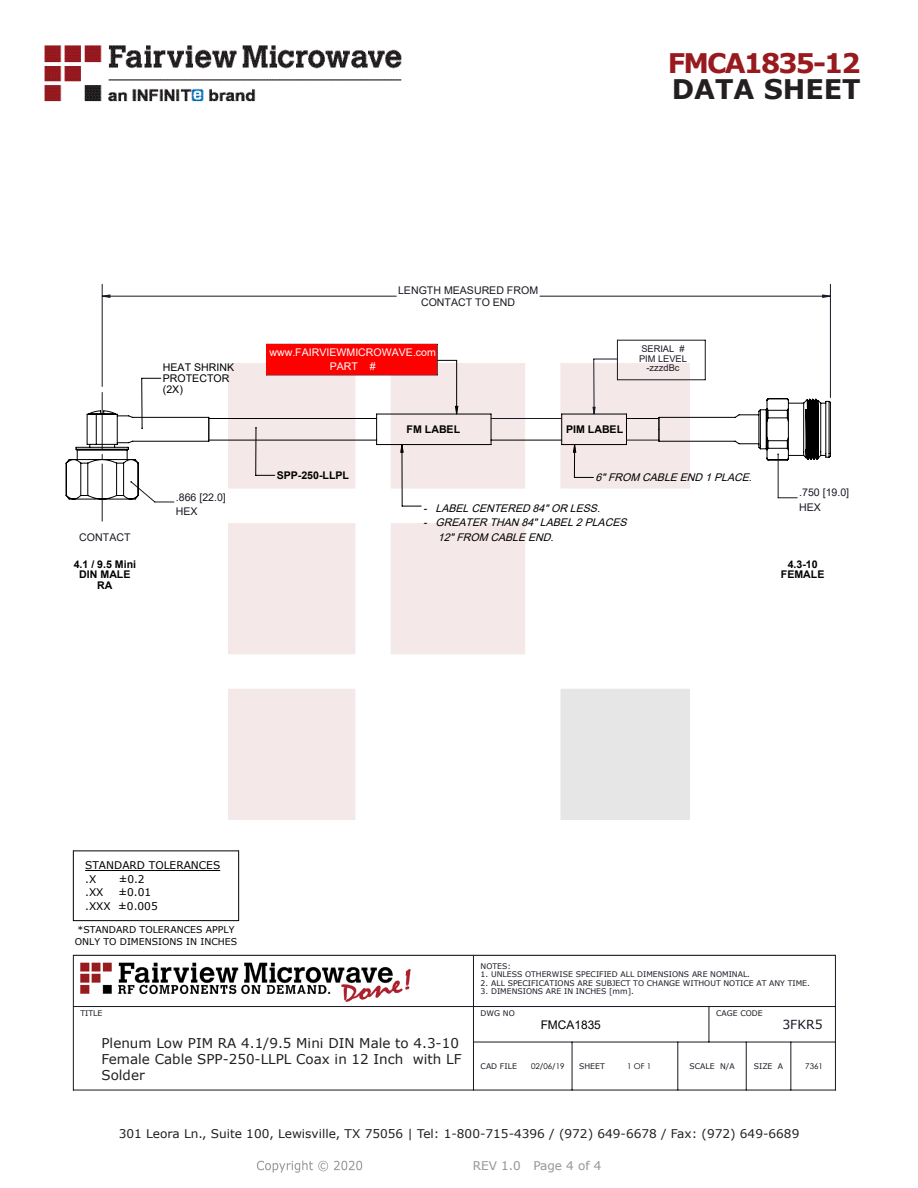
<style>
.page{position:relative;width:918px;height:1188px;background:#fff}
.page>*{position:absolute;margin:0;border:0;box-sizing:border-box;transform-origin:0 0}
.FM{font:700 27px "Verdana";letter-spacing:-.07em;color:#981a1e}
.t1{font:700 27px "Verdana";color:#231f20}
.FM-2{font:13.5px/16.2px "Verdana";color:#231f20}
.t2{font:12.45px "Verdana";color:#191924}
.t3{font:12px "Verdana";color:#231f20}
.REV_Info{font:12px "Verdana";color:#939598}
.t4{font:11.85px "Arial";color:#000}
.t5{font:italic 10.65px "Arial";color:#000}
.t6{font:10.65px/14.4px "Arial";color:#191924}
.t7{font:700 10.65px/10.6px "Arial";color:#000;text-align:center}
.t8{font:10.65px/13.5px "Verdana";color:#000}
.t9{font:10.65px/14.4px "Arial";color:#fff;text-align:center}
.t10{font:10.65px/10.6px "Arial";color:#000}
.t11{font:9.3px/11.9px "Verdana";color:#000}
.t12{font:9.3px/9.3px "Arial";color:#191924;text-align:center}
.t13{font:7.95px "Century Gothic";color:#000}
.t14{font:7.8px "Verdana";color:#191924}
</style>
<div class="page">
<img style="left:44px;top:45px;width:358px;height:57px">
<img style="left:257px;top:1160px;width:106px;height:13px">
<img style="left:228px;top:364px;width:462px;height:456px">
<img style="left:80px;top:962px;width:331px;height:40px">
<hr style="left:73px;top:920px;width:166px;height:1px;background:#000">
<hr style="left:238px;top:851px;width:1px;height:70px;background:#000">
<hr style="left:73px;top:851px;width:1px;height:70px;background:#000">
<hr style="left:73px;top:955px;width:762px;height:1px;background:#000">
<hr style="left:73px;top:851px;width:166px;height:1px;background:#000">
<hr style="left:266px;top:344px;width:1px;height:31px;background:#191924">
<hr style="left:437px;top:344px;width:1px;height:31px;background:#191924">
<hr style="left:835px;top:955px;width:1px;height:135px;background:#191924">
<hr style="left:73px;top:1090px;width:762px;height:1px;background:#191924">
<hr style="left:73px;top:955px;width:1px;height:135px;background:#191924">
<hr style="left:73px;top:1006px;width:762px;height:1px;background:#191924">
<hr style="left:473px;top:955px;width:1px;height:135px;background:#191924">
<hr style="left:473px;top:1042px;width:362px;height:1px;background:#191924">
<hr style="left:709px;top:1007px;width:1px;height:35px;background:#191924">
<hr style="left:572px;top:1042px;width:1px;height:48px;background:#191924">
<hr style="left:791px;top:1042px;width:1px;height:48px;background:#191924">
<hr style="left:678px;top:1042px;width:1px;height:48px;background:#191924">
<hr style="left:746px;top:1042px;width:1px;height:48px;background:#191924">
<div style="left:267px;top:344px;width:170px;height:31px;background:#f00"></div>
<hr style="left:85px;top:870px;width:135px;height:1px;background:#000">
<svg style="left:438px;top:360px;width:18px;height:1px"></svg>
<hr style="left:456px;top:360px;width:1px;height:54px;background:#000">
<svg style="left:102px;top:500px;width:1px;height:22px"></svg>
<svg style="left:595px;top:359px;width:22px;height:1px"></svg>
<hr style="left:594px;top:359px;width:1px;height:55px;background:#191924">
<hr style="left:617px;top:340px;width:88px;height:1px;background:#191924">
<hr style="left:617px;top:340px;width:1px;height:40px;background:#191924">
<hr style="left:705px;top:340px;width:1px;height:40px;background:#191924">
<hr style="left:102px;top:284px;width:1px;height:103px;background:#191924">
<hr style="left:830px;top:284px;width:1px;height:114px;background:#191924">
<svg style="left:152px;top:500px;width:538px;height:7px"></svg>
<svg style="left:102px;top:295px;width:729px;height:3px"></svg>
<svg style="left:66px;top:369px;width:765px;height:131px"></svg>
<p class="FM" style="left:668px;top:44px;width:194px">FMCA1835-12</p>
<p class="t1" style="left:672px;top:70px;width:191px">DATA SHEET</p>
<p class="t10" style="left:163px;top:362px;width:73px">HEAT SHRINK<br>PROTECTOR (2X)</p>
<p class="t6" style="left:398px;top:284px;width:142px;line-height:11.9px;text-align:center">LENGTH MEASURED FROM<br>CONTACT TO END</p>
<p class="t9" style="left:269px;top:345px;width:168px">www.FAIRVIEWMICROWAVE.com<br>PART #</p>
<p class="t12" style="left:639px;top:344px;width:49px">SERIAL #<br>PIM LEVEL -zzzdBc</p>
<p class="t7" style="left:407px;top:424px;width:55px">FM LABEL</p>
<p class="t7" style="left:566px;top:424px;width:59px">PIM LABEL</p>
<p class="t7" style="left:277px;top:470px;width:74px">SPP-250-LLPL</p>
<p class="t5" style="left:596px;top:470px;width:162px">6"FROM CABLEEND 1PLACE.</p>
<p class="t5" style="left:423px;top:501px;width:182px">- LABELCENTERED 84"OR LESS.</p>
<p class="t5" style="left:423px;top:515px;width:209px">- GREATER THAN 84"LABEL2PLACES</p>
<p class="t6" style="left:176px;top:490px;width:52px">.866 [22.0]<br>HEX</p>
<p class="t6" style="left:799px;top:485px;width:52px">.750 [19.0]<br>HEX</p>
<p class="t6" style="left:79px;top:530px;width:53px">CONTACT</p>
<p class="t5" style="left:438px;top:530px;width:121px">12"FROM CABLEEND.</p>
<p class="t7" style="left:74px;top:559px;width:64px">4.1 / 9.5 Mini<br>DIN MALE<br>RA</p>
<p class="t8" style="left:85px;top:859px;width:137px">STANDARD TOLERANCES .X</p>
<p class="t8" style="left:119px;top:872px;width:28px">±0.2</p>
<p class="t8" style="left:85px;top:886px;width:74px;text-indent:33px">±0.01 .XXX ±0.005</p>
<p class="t8" style="left:85px;top:886px;width:20px">.XX</p>
<p class="t11" style="left:75px;top:924px;width:164px">*STANDARD TOLERANCES APPLY<br>ONLY TO DIMENSIONS IN INCHES</p>
<p class="t7" style="left:781px;top:559px;width:45px">4.3-10<br>FEMALE</p>
<p class="t14" style="left:81px;top:1008px;width:23px">TITLE</p>
<p class="FM-2" style="left:102px;top:1035px;width:361px">Plenum Low PIM RA 4.1/9.5 Mini DIN Male to 4.3-10<br>Female Cable SPP-250-LLPL Coax in 12 Inch with LF<br>Solder</p>
<p class="t14" style="left:481px;top:961px;width:32px">NOTES:</p>
<p class="t14" style="left:481px;top:969px;width:271px">1. UNLESS OTHERWISE SPECIFIED ALL DIMENSIONS ARE NOMINAL.</p>
<p class="t14" style="left:481px;top:978px;width:331px">2. ALL SPECIFICATIONS ARE SUBJECT TO CHANGE WITHOUT NOTICE AT ANY TIME.</p>
<p class="t14" style="left:481px;top:986px;width:155px">3. DIMENSIONS ARE IN INCHES [mm].</p>
<p class="t14" style="left:481px;top:1008px;width:36px">DWG NO</p>
<p class="t14" style="left:716px;top:1008px;width:48px">CAGE CODE</p>
<p class="t2" style="left:782px;top:1016px;width:42px">3FKR5</p>
<p class="t4" style="left:541px;top:1017px;width:62px">FMCA1835</p>
<p class="t13" style="left:531px;top:1061px;width:35px">02/06/19</p>
<p class="t13" style="left:627px;top:1061px;width:25px">1 OF 1</p>
<p class="t13" style="left:805px;top:1061px;width:19px">7361</p>
<p class="t14" style="left:481px;top:1061px;width:38px">CAD FILE</p>
<p class="t14" style="left:689px;top:1061px;width:47px">SCALE N/A</p>
<p class="t14" style="left:754px;top:1061px;width:31px">SIZE A</p>
<p class="t14" style="left:579px;top:1061px;width:27px">SHEET</p>
<h3 class="t3" style="left:119px;top:1125px;width:682px">301 Leora Ln., Suite 100, Lewisville, TX 75056 | Tel: 1-800-715-4396 / (972) 649-6678 / Fax: (972) 649-6689</h3>
<p class="REV_Info" style="left:473px;top:1157px;width:130px">REV 1.0 Page 4 of 4</p>
</div>
